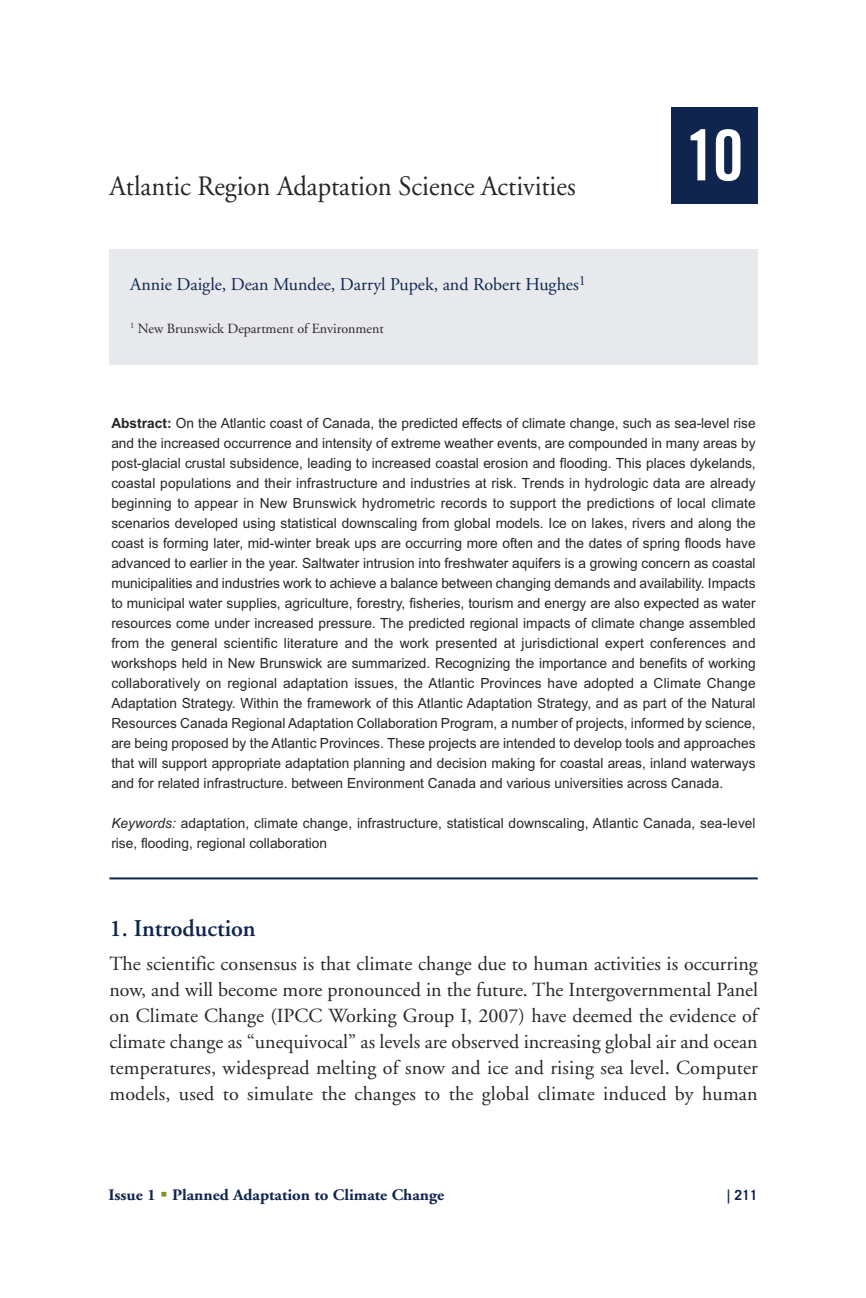
<style>
.page{position:relative;width:866px;height:1298px;background:#fff}
.page>*{position:absolute;margin:0;border:0;box-sizing:border-box;transform-origin:0 0}
.t1{font:70px "Trade Gothic Bold Cond Twenty";color:#fff}
.t2{font:28px "Adobe Garamond";color:#272627;scale:.95 1}
.t3{font:600 24px "Adobe Garamond";color:#0f254e}
.t4{font:20px/26px "Adobe Garamond";letter-spacing:.01em;color:#272627;text-align:justify}
.t5{font:18px "Adobe Garamond";color:#0f254e}
.t6{font:700 16px "Adobe Garamond";color:#0f254e;scale:1.05 1}
.t7{font:14px/20px "Arial";letter-spacing:.005em;color:#272627;text-align:justify}
.t8{font:14px "Adobe Garamond";color:#272627}
.t9{font:700 14px "Trade Gothic";color:#0f254e}
.s1{font-weight:700}
.s2{font-style:italic}
.s3{color:#7b9425}
.s4{font-family:"Adobe Garamond"}
</style>
<div class="page">
<div style="left:671px;top:107px;width:86px;height:96px;background:#0f254e"></div>
<div style="left:109px;top:249px;width:648px;height:116px;background:#e7e9ed"></div>
<hr style="left:109px;top:877px;width:648px;height:2px;background:#0f254e">
<h2 class="t2" style="left:109px;top:175px;width:492px">Atlantic Region Adaptation Science Activities</h2>
<p class="t5" style="left:130px;top:277px;width:457px">Annie Daigle, Dean Mundee, Darryl Pupek, and Robert Hughes<sup>1</sup></p>
<p class="t8" style="left:130px;top:323px;width:255px"><sup>1</sup> New Brunswick Department of Environment</p>
<h1 class="t1" style="left:685px;top:130px;width:60px">10</h1>
<p class="t7" style="left:111px;top:415px;width:646px"><span class="s1">Abstract:</span> On the Atlantic coast of Canada, the predicted effects of climate change, such as sea-level rise and the increased occurrence and intensity of extreme weather events, are compounded in many areas by post-glacial crustal subsidence, leading to increased coastal erosion and flooding. This places dykelands, coastal populations and their infrastructure and industries at risk. Trends in hydrologic data are already beginning to appear in New Brunswick hydrometric records to support the predictions of local climate scenarios developed using statistical downscaling from global models. Ice on lakes, rivers and along the coast is forming later, mid-winter break ups are occurring more often and the dates of spring floods have advanced to earlier in the year. Saltwater intrusion into freshwater aquifers is a growing concern as coastal municipalities and industries work to achieve a balance between changing demands and availability. Impacts to municipal water supplies, agriculture, forestry, fisheries, tourism and energy are also expected as water resources come under increased pressure. The predicted regional impacts of climate change assembled from the general scientific literature and the work presented at jurisdictional expert conferences and workshops held in New Brunswick are summarized. Recognizing the importance and benefits of working collaboratively on regional adaptation issues, the Atlantic Provinces have adopted a Climate Change Adaptation Strategy. Within the framework of this Atlantic Adaptation Strategy, and as part of the Natural Resources Canada Regional Adaptation Collaboration Program, a number of projects, informed by science, are being proposed by the Atlantic Provinces. These projects are intended to develop tools and approaches that will support appropriate adaptation planning and decision making for coastal areas, inland waterways and for related infrastructure. between Environment Canada and various universities across Canada.</p>
<p class="t7" style="left:111px;top:815px;width:646px"><span class="s2">Keywords:</span> adaptation, climate change, infrastructure, statistical downscaling, Atlantic Canada, sea-level rise, flooding, regional collaboration</p>
<h3 class="t3" style="left:109px;top:919px;width:148px">1. Introduction</h3>
<p class="t4" style="left:109px;top:953px;width:650px">The scientific consensus is that climate change due to human activities is occurring now, and will become more pronounced in the future. The Intergovernmental Panel on Climate Change (IPCC Working Group I, 2007) have deemed the evidence of climate change as “unequivocal” as levels are observed increasing global air and ocean temperatures, widespread melting of snow and ice and rising sea level. Computer models, used to simulate the changes to the global climate induced by human</p>
<p class="t6" style="left:109px;top:1188px;width:321px">Issue 1 <span class="s3">▪</span> Planned Adaptation to Climate Change</p>
<p class="t9" style="left:727px;top:1189px;width:32px"><span class="s4">|</span> 211</p>
</div>
